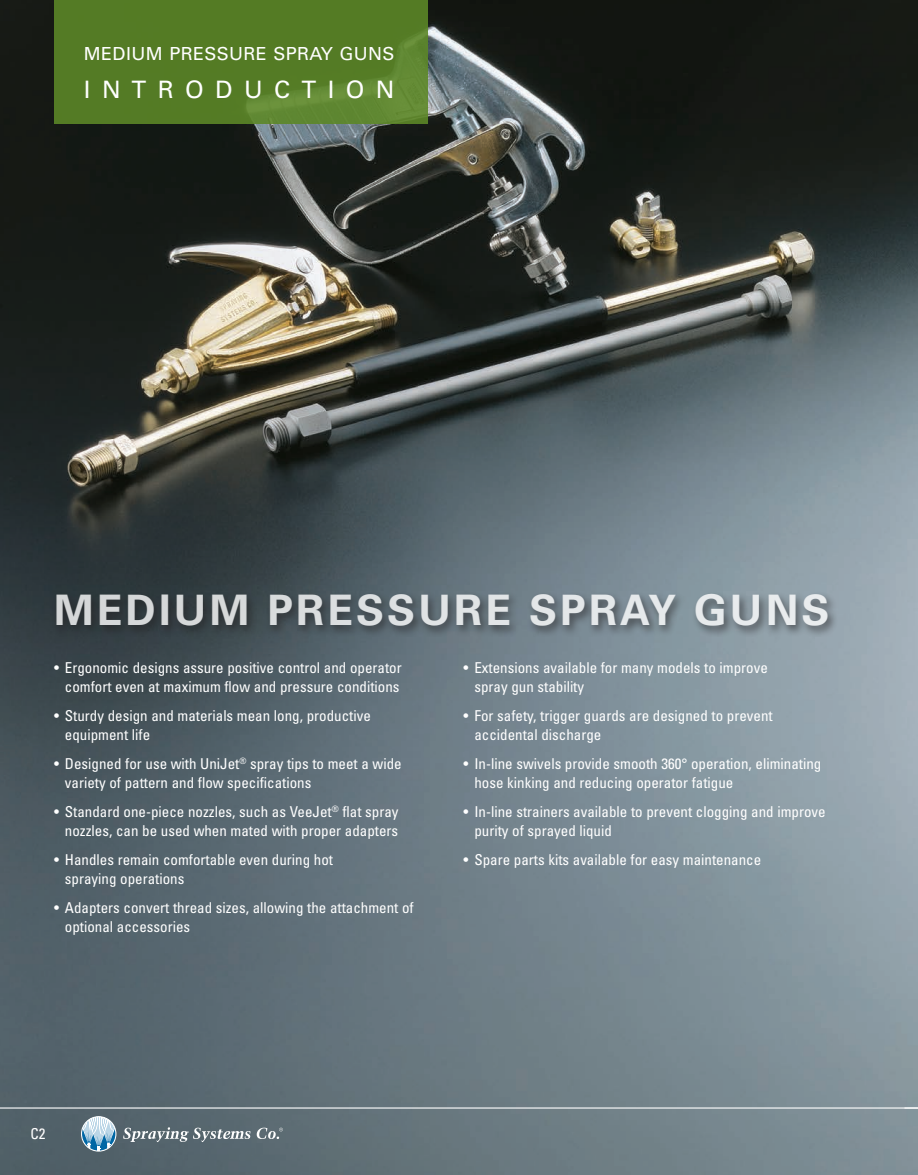
<style>
.page{position:relative;width:918px;height:1175px;background:#fff}
.page>*{position:absolute;margin:0;border:0;box-sizing:border-box;transform-origin:0 0}
.t1{font:700 42px "Univers LT Std";letter-spacing:.075em;color:#fff}
.t2{font:24px "Univers LT Std";letter-spacing:.475em;color:#fff}
.t3{font:18px "Univers LT Std";letter-spacing:.02em;color:#fff}
.t4{font:condensed 15px/19.5px "Univers LT Std";color:#fff}
</style>
<div class="page">
<img style="left:0;top:0;width:918px;height:1174px">
<svg style="left:54px;top:0;width:374px;height:124px;background:#567d27"></svg>
<hr style="left:0;top:1107px;width:918px;height:1px;background:#fff">
<svg style="left:81px;top:1116px;width:35px;height:35px"></svg>
<svg style="left:123px;top:1127px;width:128px;height:15px;background:#808c92"></svg>
<svg style="left:257px;top:1127px;width:26px;height:12px"></svg>
<div style="left:52px;top:590px;width:787px;height:48px;background:#231f20;opacity:.75"></div>
<p class="t3" style="left:84px;top:43px;width:312px">MEDIUM PRESSURE SPRAY GUNS</p>
<p class="t2" style="left:84px;top:75px;width:312px">INTRODUCTION</p>
<h1 class="t1" style="left:54px;top:585px;width:777px">MEDIUM PRESSURE SPRAY GUNS</h1>
<p class="t4" style="left:54px;top:657px;width:349px;text-align:center">• Ergonomic designs assure positive control and operator comfort even at maximum flow and pressure conditions</p>
<p class="t4" style="left:65px;top:705px;width:308px;text-indent:-11px">• Sturdy design and materials mean long, productive equipment life</p>
<p class="t4" style="left:65px;top:753px;width:338px;text-indent:-11px">• Designed for use with UniJet<sup>®</sup> spray tips to meet a wide variety of pattern and flow specifications</p>
<p class="t4" style="left:54px;top:801px;width:346px;text-align:right">• Standard one-piece nozzles, such as VeeJet<sup>®</sup> flat spray nozzles, can be used when mated with proper adapters</p>
<p class="t4" style="left:65px;top:849px;width:270px;text-indent:-11px">• Handles remain comfortable even during hot spraying operations</p>
<p class="t4" style="left:65px;top:897px;width:350px;text-indent:-11px">• Adapters convert thread sizes, allowing the attachment of optional accessories</p>
<p class="t4" style="left:474px;top:657px;width:295px;text-indent:-11px">• Extensions available for many models to improve spray gun stability</p>
<p class="t4" style="left:474px;top:705px;width:300px;text-indent:-11px">• For safety, trigger guards are designed to prevent accidental discharge</p>
<p class="t4" style="left:474px;top:753px;width:349px;text-indent:-11px">• In-line swivels provide smooth 360° operation, eliminating hose kinking and reducing operator fatigue</p>
<p class="t4" style="left:474px;top:801px;width:353px;text-indent:-11px">• In-line strainers available to prevent clogging and improve purity of sprayed liquid</p>
<p class="t4" style="left:464px;top:849px;width:299px">• Spare parts kits available for easy maintenance</p>
<p class="t4" style="left:30px;top:1123px;width:16px">C2</p>
</div>
